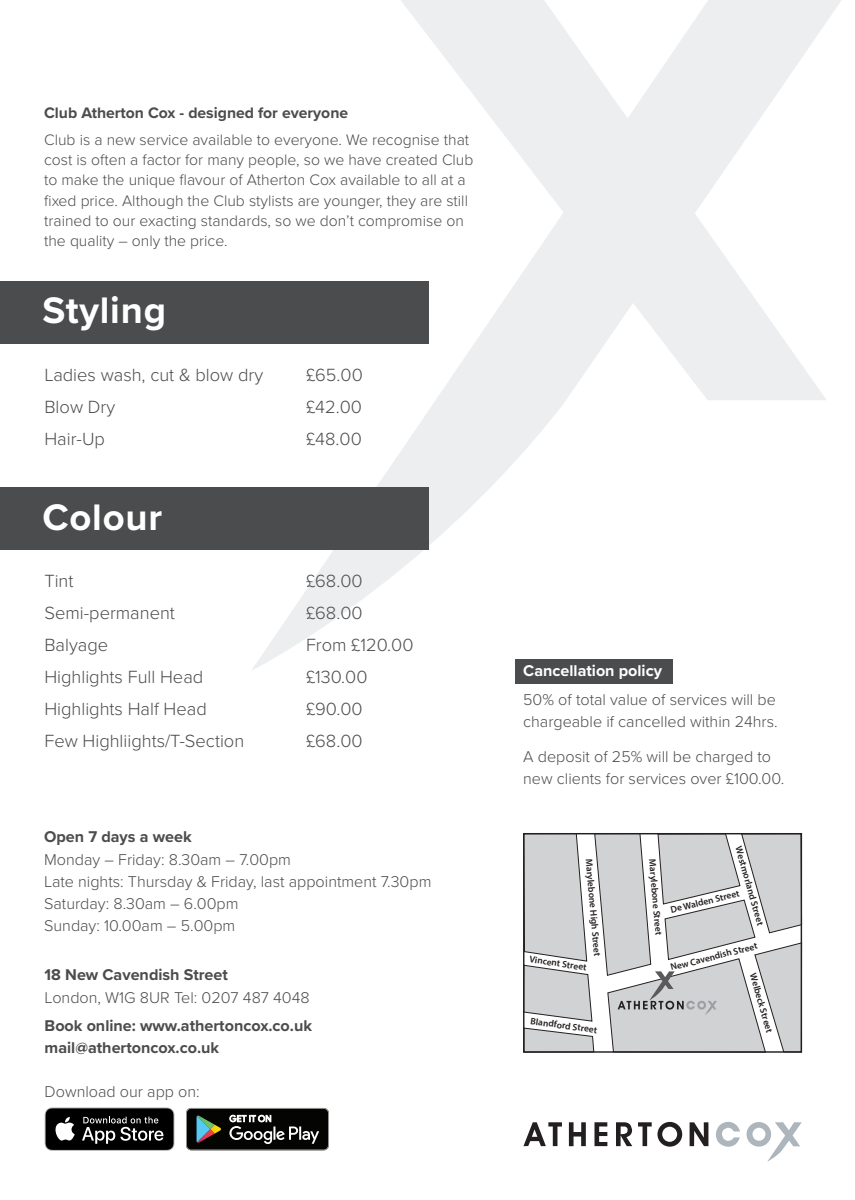
<style>
.page{position:relative;width:855px;height:1200px;background:#fff}
.page>*{position:absolute;margin:0;border:0;box-sizing:border-box;transform-origin:0 0}
.t1{font:700 38.25px "Proxima Nova";letter-spacing:.02em;color:#fff}
.t2{font:300 18.22px "Proxima Nova";color:#4b4c4d}
.t3{font:300 16.2px/22.3px "Proxima Nova";color:#4b4c4d}
.t4{font:700 16.2px/22.3px "Proxima Nova";color:#4b4c4d}
.t5{font:700 16.2px "Proxima Nova";color:#fff}
.t6{font:300 15.75px/20.2px "Proxima Nova";color:#4b4c4d}
.t7{font:700 15.75px "Proxima Nova";color:#4b4c4d}
.t8{font:600 9.45px "Myriad Pro";color:#231f20}
</style>
<div class="page">
<svg style="left:251px;top:0;width:590px;height:671px"></svg>
<svg style="left:689px;top:1122px;width:19px;height:23px"></svg>
<svg style="left:638px;top:1122px;width:13px;height:23px"></svg>
<svg style="left:594px;top:1122px;width:13px;height:23px"></svg>
<svg style="left:569px;top:1122px;width:17px;height:23px"></svg>
<svg style="left:524px;top:1122px;width:38px;height:23px"></svg>
<svg style="left:616px;top:1122px;width:16px;height:23px"></svg>
<svg style="left:657px;top:1121px;width:25px;height:25px"></svg>
<svg style="left:716px;top:1121px;width:24px;height:25px"></svg>
<svg style="left:746px;top:1122px;width:55px;height:39px"></svg>
<svg style="left:523px;top:833px;width:279px;height:219px"></svg>
<div style="left:0;top:281px;width:428px;height:62px;background:#4b4c4d"></div>
<div style="left:0;top:487px;width:428px;height:62px;background:#4b4c4d"></div>
<svg style="left:45px;top:1107px;width:129px;height:43px;background:#303031"></svg>
<svg style="left:186px;top:1107px;width:143px;height:42px;background:#323532"></svg>
<div style="left:514px;top:659px;width:158px;height:24px;background:#4b4c4d"></div>
<p class="t7" style="left:44px;top:101px;width:305px">Club Atherton Cox - designed for everyone</p>
<p class="t6" style="left:44px;top:130px;width:431px">Club is a new service available to everyone. We recognise that cost is often a factor for many people, so we have created Club to make the unique flavour of Atherton Cox available to all at a fixed price. Although the Club stylists are younger, they are still trained to our exacting standards, so we don’t compromise on the quality – only the price.</p>
<p class="t1" style="left:42px;top:282px;width:125px">Styling</p>
<p class="t2" style="left:44px;top:364px;width:220px">Ladies wash, cut &amp; blow dry</p>
<p class="t2" style="left:306px;top:364px;width:58px">£65.00</p>
<p class="t2" style="left:44px;top:396px;width:72px">Blow Dry</p>
<p class="t2" style="left:306px;top:396px;width:57px">£42.00</p>
<p class="t2" style="left:44px;top:428px;width:62px">Hair-Up</p>
<p class="t2" style="left:306px;top:428px;width:57px">£48.00</p>
<p class="t1" style="left:42px;top:489px;width:121px">Colour</p>
<p class="t2" style="left:44px;top:569px;width:31px">Tint</p>
<p class="t2" style="left:306px;top:569px;width:58px">£68.00</p>
<p class="t2" style="left:44px;top:601px;width:132px">Semi-permanent</p>
<p class="t2" style="left:306px;top:601px;width:58px">£68.00</p>
<p class="t2" style="left:44px;top:633px;width:65px">Balyage</p>
<p class="t2" style="left:306px;top:633px;width:109px">From £120.00</p>
<p class="t2" style="left:44px;top:665px;width:160px">Highlights Full Head</p>
<p class="t2" style="left:306px;top:665px;width:63px">£130.00</p>
<p class="t2" style="left:44px;top:697px;width:164px">Highlights Half Head</p>
<p class="t2" style="left:306px;top:697px;width:58px">£90.00</p>
<p class="t2" style="left:44px;top:729px;width:201px">Few Highliights/T-Section</p>
<p class="t2" style="left:306px;top:729px;width:58px">£68.00</p>
<p class="t4" style="left:44px;top:825px;width:149px">Open 7 days a week</p>
<p class="t3" style="left:44px;top:848px;width:248px">Monday – Friday: 8.30am – 7.00pm</p>
<p class="t3" style="left:44px;top:870px;width:389px">Late nights: Thursday &amp; Friday, last appointment 7.30pm<br>Saturday: 8.30am – 6.00pm</p>
<p class="t3" style="left:44px;top:914px;width:193px">Sunday: 10.00am – 5.00pm</p>
<p class="t4" style="left:45px;top:963px;width:185px">18 New Cavendish Street</p>
<p class="t3" style="left:45px;top:986px;width:267px">London, W1G 8UR Tel: 0207 487 4048</p>
<p class="t4" style="left:45px;top:1013px;width:269px">Book online: www.athertoncox.co.uk mail@athertoncox.co.uk</p>
<p class="t3" style="left:45px;top:1080px;width:157px">Download our app on:</p>
<p class="t5" style="left:523px;top:658px;width:140px">Cancellation policy</p>
<p class="t3" style="left:523px;top:688px;width:256px">50% of total value of services will be chargeable if cancelled within 24hrs.</p>
<p class="t3" style="left:523px;top:745px;width:262px">A deposit of 25% will be charged to new clients for services over £100.00.</p>
<p class="t8" style="left:595px;top:858px;width:99px;rotate:85deg">Marylebone High Street</p>
<p class="t8" style="left:658px;top:858px;width:77px;rotate:85deg">Marylebone Street</p>
<p class="t8" style="left:530px;top:952px;width:59px;rotate:9deg">Vincent Street</p>
<p class="t8" style="left:531px;top:1014px;width:69px;rotate:8deg">Blandford Street</p>
<p class="t8" style="left:744px;top:844px;width:83px;rotate:74deg">Westmorland Street</p>
<p class="t8" style="left:669px;top:903px;width:72px;rotate:-14deg">De Walden Street</p>
<p class="t8" style="left:669px;top:961px;width:91px;rotate:-14deg">New Cavendish Street</p>
<p class="t8" style="left:758px;top:971px;width:63px;rotate:74deg">Welbeck Street</p>
</div>
